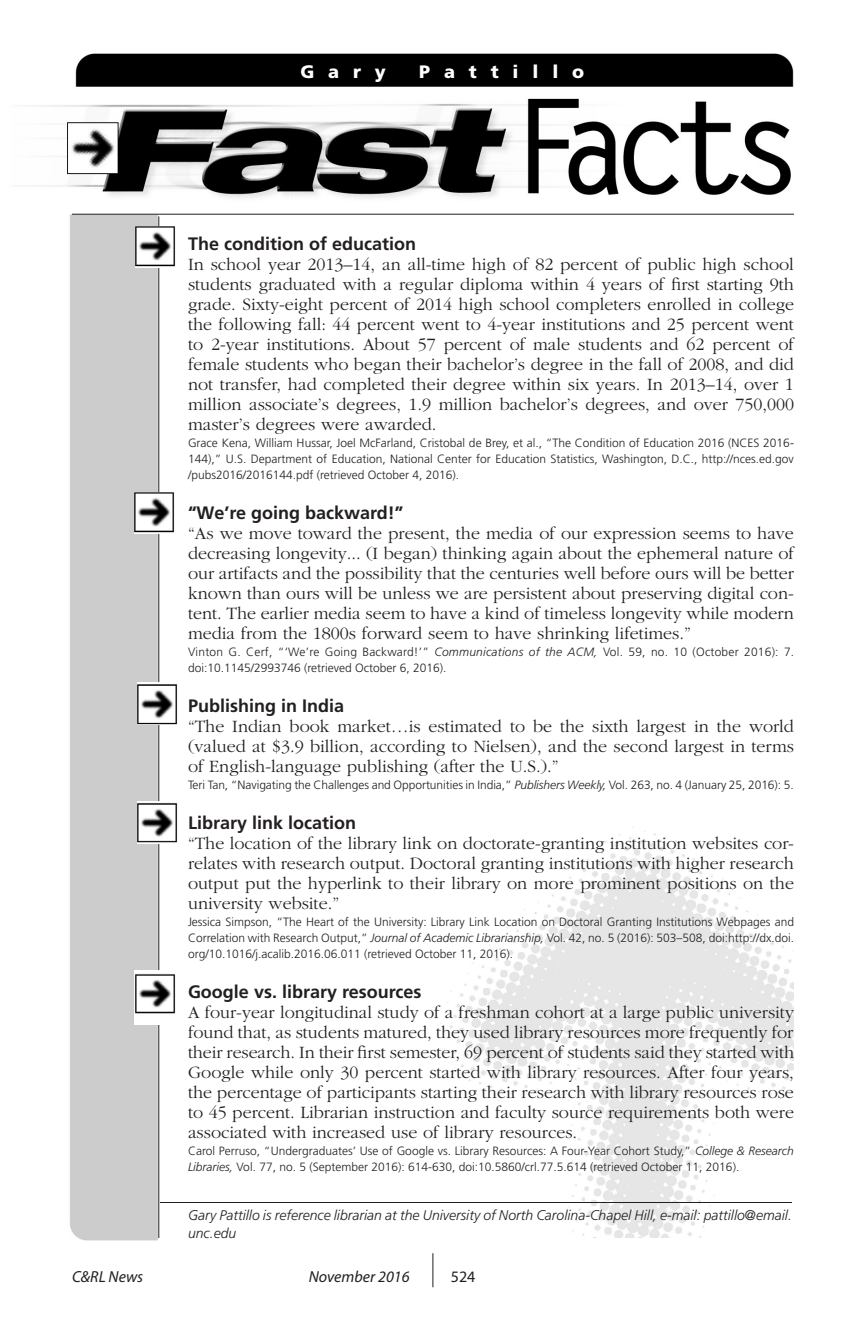
<style>
.page{position:relative;width:864px;height:1332px;background:#fff}
.page>*{position:absolute;margin:0;border:0;box-sizing:border-box;transform-origin:0 0}
.t1{font:300 18px/20px "Garamond";color:#231f20;text-align:justify}
.t2{font:700 18px "Frutiger";color:#231f20}
.t3{font:900 18px "Frutiger";letter-spacing:.77em;color:#fff}
.t4{font:italic 16px "Myriad Pro";color:#231f20}
.t5{font:16px "Myriad Pro";color:#231f20}
.t6{font:italic 300 14px/18px "Frutiger";color:#231f20}
.t7{font:300 12px/16px "Frutiger";color:#231f20;text-align:justify}
.s1{font-style:italic}
</style>
<div class="page">
<hr style="left:432px;top:1253px;width:1px;height:34px;background:#231f20">
<img style="left:440px;top:827px;width:354px;height:411px">
<hr style="left:160px;top:1202px;width:632px;height:1px;background:#231f20">
<img style="left:33px;top:53px;width:761px;height:146px">
<hr style="left:72px;top:214px;width:722px;height:1px;background:#231f20">
<hr style="left:158px;top:216px;width:1px;height:1022px;background:#231f20">
<img style="left:135px;top:226px;width:41px;height:42px">
<img style="left:137px;top:683px;width:41px;height:42px">
<img style="left:134px;top:492px;width:41px;height:42px">
<img style="left:137px;top:802px;width:41px;height:41px">
<img style="left:135px;top:971px;width:41px;height:53px">
<p class="t3" style="left:300px;top:61px;width:87px">Gary</p>
<p class="t3" style="left:419px;top:61px;width:167px">Pattillo</p>
<p class="t2" style="left:188px;top:234px;width:230px">The condition of education</p>
<p class="t1" style="left:188px;top:255px;width:608px">In school year 2013–14, an all-time high of 82 percent of public high school students graduated with a regular diploma within 4 years of first starting 9th grade. Sixty-eight percent of 2014 high school completers enrolled in college the following fall: 44 percent went to 4-year institutions and 25 percent went to 2-year institutions. About 57 percent of male students and 62 percent of female students who began their bachelor’s degree in the fall of 2008, and did not transfer, had completed their degree within six years. In 2013–14, over 1 million associate’s degrees, 1.9 million bachelor’s degrees, and over 750,000 master’s degrees were awarded.</p>
<p class="t7" style="left:188px;top:435px;width:608px">Grace Kena, William Hussar, Joel McFarland, Cristobal de Brey, et al., “The Condition of Education 2016 (NCES 2016- 144),” U.S. Department of Education, National Center for Education Statistics, Washington, D.C., http://nces.ed.gov /pubs2016/2016144.pdf (retrieved October 4, 2016).</p>
<p class="t2" style="left:188px;top:503px;width:217px">“We’re going backward!”</p>
<p class="t1" style="left:188px;top:524px;width:608px">“As we move toward the present, the media of our expression seems to have decreasing longevity... (I began) thinking again about the ephemeral nature of our artifacts and the possibility that the centuries well before ours will be better known than ours will be unless we are persistent about preserving digital con&shy;tent. The earlier media seem to have a kind of timeless longevity while modern media from the 1800s forward seem to have shrinking lifetimes.”</p>
<p class="t7" style="left:188px;top:644px;width:608px">Vinton G. Cerf, “‘We’re Going Backward!’” <span class="s1">Communications of the ACM,</span> Vol. 59, no. 10 (October 2016): 7. doi:10.1145/2993746 (retrieved October 6, 2016).</p>
<p class="t2" style="left:188px;top:696px;width:158px">Publishing in India</p>
<p class="t1" style="left:188px;top:717px;width:608px">“The Indian book market…is estimated to be the sixth largest in the world (valued at $3.9 billion, according to Nielsen), and the second largest in terms of English-language publishing (after the U.S.).”</p>
<p class="t7" style="left:188px;top:777px;width:607px">Teri Tan, “Navigating the Challenges and Opportunities in India,” <span class="s1">Publishers Weekly,</span> Vol. 263, no. 4 (January 25, 2016): 5.</p>
<p class="t2" style="left:188px;top:813px;width:170px">Library link location</p>
<p class="t1" style="left:188px;top:834px;width:608px">“The location of the library link on doctorate-granting institution websites cor&shy;relates with research output. Doctoral granting institutions with higher research output put the hyperlink to their library on more prominent positions on the university website.”</p>
<p class="t7" style="left:188px;top:914px;width:608px">Jessica Simpson, “The Heart of the University: Library Link Location on Doctoral Granting Institutions Webpages and Correlation with Research Output,” <span class="s1">Journal of Academic Librarianship,</span> Vol. 42, no. 5 (2016): 503–508, doi:http://dx.doi. org/10.1016/j.acalib.2016.06.011 (retrieved October 11, 2016).</p>
<p class="t2" style="left:188px;top:982px;width:235px">Google vs. library resources</p>
<p class="t1" style="left:188px;top:1003px;width:608px">A four-year longitudinal study of a freshman cohort at a large public university found that, as students matured, they used library resources more frequently for their research. In their first semester, 69 percent of students said they started with Google while only 30 percent started with library resources. After four years, the percentage of participants starting their research with library resources rose to 45 percent. Librarian instruction and faculty source requirements both were associated with increased use of library resources.</p>
<p class="t7" style="left:188px;top:1143px;width:607px">Carol Perruso, “Undergraduates’ Use of Google vs. Library Resources: A Four-Year Cohort Study,” <span class="s1">College &amp; Research<br>Libraries,</span> Vol. 77, no. 5 (September 2016): 614-630, doi:10.5860/crl.77.5.614 (retrieved October 11, 2016).</p>
<p class="t6" style="left:188px;top:1206px;width:605px">Gary Pattillo is reference librarian at the University of North Carolina-Chapel Hill, e-mail: pattillo@email. unc.edu</p>
<p class="t4" style="left:72px;top:1267px;width:73px">C&amp;RL News</p>
<p class="t4" style="left:309px;top:1267px;width:102px">November 2016</p>
<p class="t5" style="left:451px;top:1267px;width:26px">524</p>
</div>
